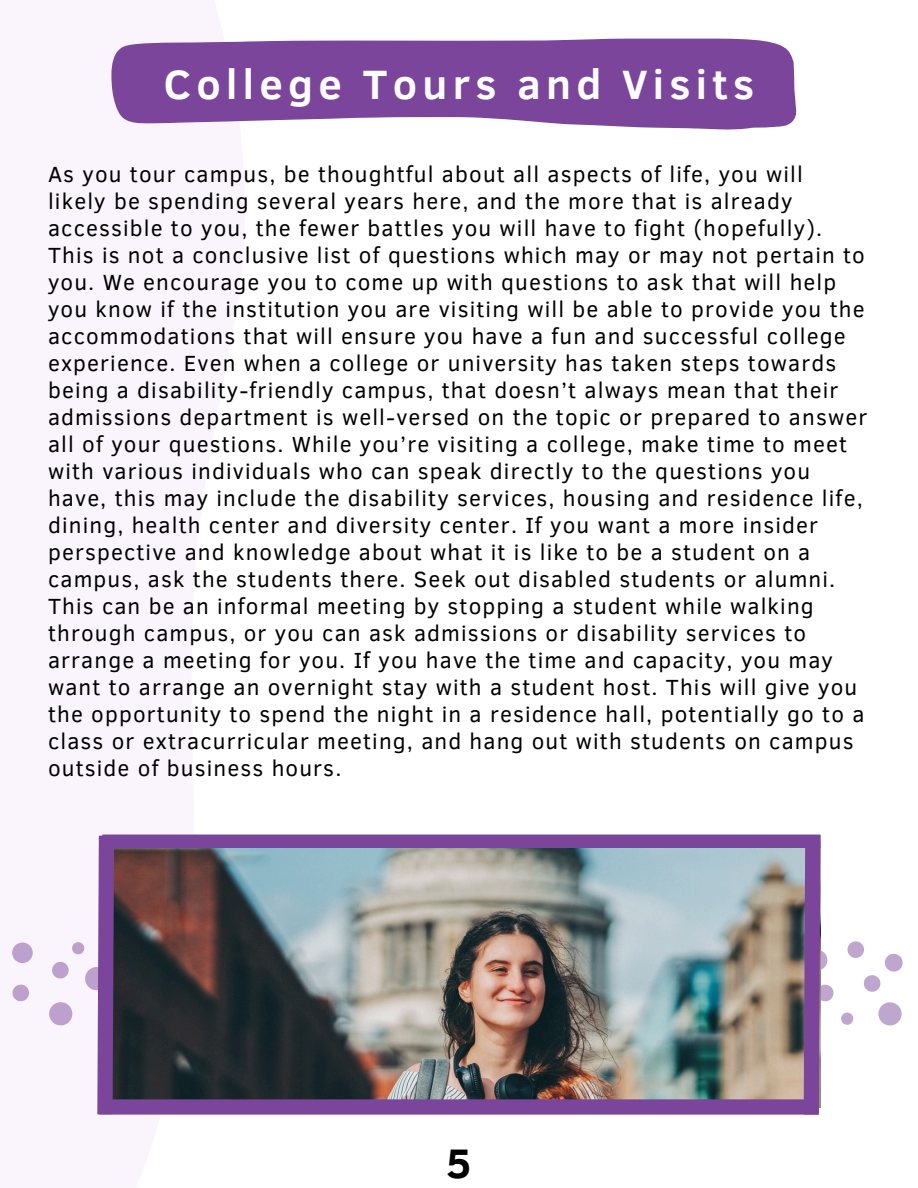
<style>
.page{position:relative;width:918px;height:1188px;background:#fff}
.page>*{position:absolute;margin:0;border:0;box-sizing:border-box;transform-origin:0 0}
.t1{font:700 42.3px "Clear Sans";color:#000}
.t2{font:700 42px "Clear Sans";letter-spacing:.125em;color:#fff}
.t3{font:22.5px/27px "Clear Sans";letter-spacing:.05em;color:#000}
</style>
<div class="page">
<svg style="left:111px;top:39px;width:686px;height:91px;background:#8959a6"></svg>
<svg style="left:12px;top:943px;width:21px;height:20px"></svg>
<svg style="left:12px;top:985px;width:17px;height:16px"></svg>
<svg style="left:878px;top:1002px;width:24px;height:23px"></svg>
<svg style="left:847px;top:941px;width:55px;height:51px"></svg>
<svg style="left:841px;top:1013px;width:12px;height:12px"></svg>
<div style="left:102px;top:835px;width:719px;height:15px;background:#7b459b"></div>
<img style="left:124px;top:849px;width:644px;height:250px">
<div style="left:98px;top:1099px;width:720px;height:16px;background:#7b459b"></div>
<svg style="left:768px;top:834px;width:65px;height:281px"></svg>
<svg style="left:49px;top:834px;width:75px;height:281px"></svg>
<p class="t2" style="left:164px;top:54px;width:592px">College Tours and Visits</p>
<p class="t3" style="left:48px;top:160px;width:821px">As you tour campus, be thoughtful about all aspects of life, you will<br>likely be spending several years here, and the more that is already accessible to you, the fewer battles you will have to fight (hopefully).<br>This is not a conclusive list of questions which may or may not pertain to you. We encourage you to come up with questions to ask that will help you know if the institution you are visiting will be able to provide you the accommodations that will ensure you have a fun and successful college experience. Even when a college or university has taken steps towards being a disability-friendly campus, that doesn’t always mean that their admissions department is well-versed on the topic or prepared to answer all of your questions. While you’re visiting a college, make time to meet with various individuals who can speak directly to the questions you have, this may include the disability services, housing and residence life, dining, health center and diversity center. If you want a more insider perspective and knowledge about what it is like to be a student on a campus, ask the students there. Seek out disabled students or alumni.<br>This can be an informal meeting by stopping a student while walking through campus, or you can ask admissions or disability services to arrange a meeting for you. If you have the time and capacity, you may want to arrange an overnight stay with a student host. This will give you the opportunity to spend the night in a residence hall, potentially go to a class or extracurricular meeting, and hang out with students on campus outside of business hours.</p>
<p class="t1" style="left:447px;top:1133px;width:26px">5</p>
</div>
